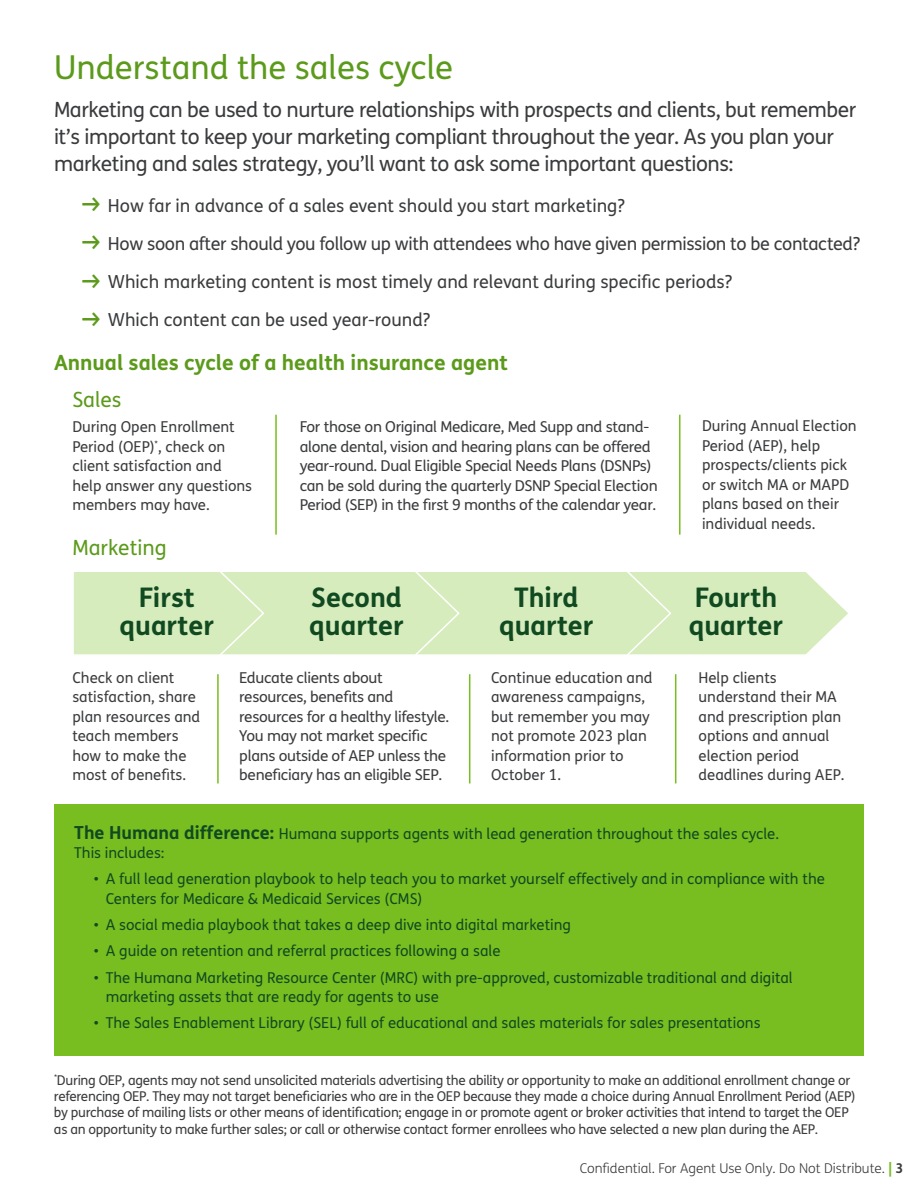
<style>
.page{position:relative;width:918px;height:1188px;background:#fff}
.page>*{position:absolute;margin:0;border:0;box-sizing:border-box;transform-origin:0 0}
.t1{font:33px "FS Humana";color:#5c9a1b}
.t2{font:700 27px/28.5px "FS Humana";color:#114a21;text-align:center}
.t3{font:21px/27px "FS Humana";letter-spacing:-.02em;color:#3a3b3d}
.t4{font:700 21px "FS Humana";color:#5c9a1b}
.t5{font:21px "FS Humana";color:#5c9a1b}
.t6{font:18px "FS Humana";color:#3a3b3d}
.t7{font:18px "FS Humana";letter-spacing:-.02em;color:#3a3b3d}
.t8{font:15px/19.5px "FS Humana";color:#114a21}
.t9{font:15px/19.5px "FS Humana";color:#3a3b3d}
.t10{font:15px/19.5px "FS Humana";letter-spacing:-.02em;color:#3a3b3d}
.t11{font:13.5px/16.5px "FS Humana";letter-spacing:-.02em;color:#3a3b3d}
.t12{font:300 13.5px "FS Humana";color:#3a3b3d}
.s1{font-size:30px;color:#5c9a1b}
.s2{font-weight:700;font-size:18px}
.s3{font-weight:700;color:#78be20}
.s4{font-weight:700}
</style>
<div class="page">
<div style="left:54px;top:805px;width:810px;height:251px;background:#78be20"></div>
<div style="left:74px;top:572px;width:774px;height:83px;background:#d6ecbc"></div>
<hr style="left:275px;top:415px;width:2px;height:120px;background:#78be20">
<hr style="left:217px;top:674px;width:2px;height:109px;background:#78be20">
<hr style="left:469px;top:674px;width:1px;height:109px;background:#78be20">
<hr style="left:675px;top:674px;width:1px;height:109px;background:#78be20">
<hr style="left:679px;top:415px;width:2px;height:120px;background:#78be20">
<h1 class="t1" style="left:54px;top:44px;width:401px">Understand the sales cycle</h1>
<p class="t3" style="left:54px;top:95px;width:804px">Marketing can be used to nurture relationships with prospects and clients, but remember it’s important to keep your marketing compliant throughout the year. As you plan your marketing and sales strategy, you’ll want to ask some important questions:</p>
<p class="t6" style="left:81px;top:193px;width:545px"><span class="s1">→</span> How far in advance of a sales event should you start marketing?</p>
<p class="t7" style="left:81px;top:231px;width:781px"><span class="s1">→</span> How soon after should you follow up with attendees who have given permission to be contacted?</p>
<p class="t6" style="left:81px;top:269px;width:653px"><span class="s1">→</span> Which marketing content is most timely and relevant during specific periods?</p>
<p class="t6" style="left:81px;top:308px;width:351px"><span class="s1">→</span> Which content can be used year-round?</p>
<h3 class="t4" style="left:54px;top:346px;width:455px">Annual sales cycle of a health insurance agent</h3>
<h3 class="t5" style="left:72px;top:385px;width:51px">Sales</h3>
<p class="t9" style="left:72px;top:417px;width:181px">During Open Enrollment<br>Period (OEP)<sup>*</sup>, check on client satisfaction and help answer any questions members may have.</p>
<h3 class="t5" style="left:72px;top:533px;width:96px">Marketing</h3>
<p class="t10" style="left:300px;top:417px;width:359px">For those on Original Medicare, Med Supp and stand&shy;alone dental, vision and hearing plans can be offered year-round. Dual Eligible Special Needs Plans (DSNPs) can be sold during the quarterly DSNP Special Election Period (SEP) in the first 9 months of the calendar year.</p>
<p class="t9" style="left:702px;top:416px;width:156px">During Annual Election<br>Period (AEP), help prospects/clients pick or switch MA or MAPD plans based on their individual needs.</p>
<h2 class="t2" style="left:120px;top:581px;width:96px">First quarter</h2>
<h2 class="t2" style="left:309px;top:581px;width:96px;text-align:left">Second quarter</h2>
<h2 class="t2" style="left:499px;top:581px;width:96px">Third quarter</h2>
<h2 class="t2" style="left:689px;top:581px;width:96px;text-align:left">Fourth quarter</h2>
<p class="t9" style="left:72px;top:668px;width:129px">Check on client satisfaction, share plan resources and teach members how to make the most of benefits.</p>
<p class="t10" style="left:239px;top:668px;width:211px">Educate clients about resources, benefits and resources for a healthy lifestyle.<br>You may not market specific plans outside of AEP unless the beneficiary has an eligible SEP.</p>
<p class="t9" style="left:491px;top:668px;width:163px">Continue education and awareness campaigns, but remember you may not promote 2023 plan information prior to<br>October 1.</p>
<p class="t9" style="left:699px;top:668px;width:148px">Help clients understand their MA and prescription plan options and annual election period deadlines during AEP.</p>
<p class="t8" style="left:74px;top:823px;width:706px"><span class="s2">The Humana difference:</span> Humana supports agents with lead generation throughout the sales cycle.<br>This includes:</p>
<p class="t8" style="left:106px;top:869px;width:721px;text-indent:-12px">• A full lead generation playbook to help teach you to market yourself effectively and in compliance with the<br>Centers for Medicare &amp; Medicaid Services (CMS)</p>
<p class="t8" style="left:94px;top:915px;width:479px">• A social media playbook that takes a deep dive into digital marketing</p>
<p class="t8" style="left:94px;top:941px;width:408px">• A guide on retention and referral practices following a sale</p>
<p class="t8" style="left:106px;top:967px;width:689px;text-indent:-12px">• The Humana Marketing Resource Center (MRC) with pre-approved, customizable traditional and digital marketing assets that are ready for agents to use</p>
<p class="t8" style="left:94px;top:1013px;width:668px">• The Sales Enablement Library (SEL) full of educational and sales materials for sales presentations</p>
<p class="t11" style="left:54px;top:1071px;width:803px"><sup>*</sup>During OEP, agents may not send unsolicited materials advertising the ability or opportunity to make an additional enrollment change or referencing OEP. They may not target beneficiaries who are in the OEP because they made a choice during Annual Enrollment Period (AEP) by purchase of mailing lists or other means of identification; engage in or promote agent or broker activities that intend to target the OEP as an opportunity to make further sales; or call or otherwise contact former enrollees who have selected a new plan during the AEP.</p>
<p class="t12" style="left:580px;top:1159px;width:325px">Confidential. For Agent Use Only. Do Not Distribute. <span class="s3">|</span> <span class="s4">3</span></p>
</div>
